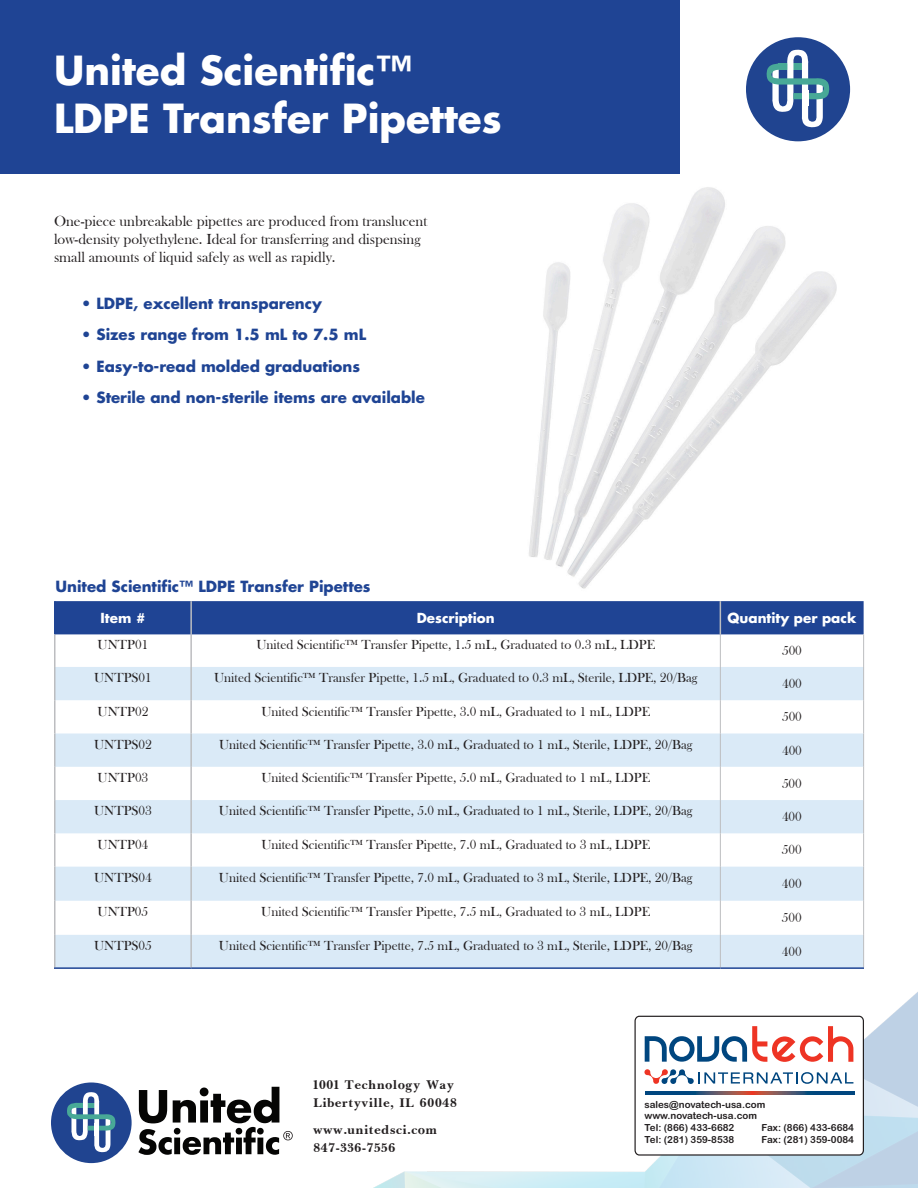
<style>
.page{position:relative;width:918px;height:1188px;background:#fff}
.page>*{position:absolute;margin:0;border:0;box-sizing:border-box;transform-origin:0 0}
.Headline_-_2023{font:700 39px/48px "Futura";color:#fff}
.Feature_Bullets_-_2023{font:700 15px "Futura";color:#1f4494}
.t1{font:15px/18px "Bask Old Face";color:#231f20}
.t2{font:700 15px/18px "Baskerville";color:#231f20}
.Table_Body_Row_-_2023{font:13.5px "Bask Old Face";color:#231f20}
.Table_Header_Row_-_2023{font:700 13.5px "Futura";color:#fff}
.t3{font:9.75px/11.7px "Arial Rounded MT Bold";color:#231f20}
</style>
<div class="page">
<img style="left:271px;top:992px;width:647px;height:196px">
<div style="left:51px;top:1082px;width:81px;height:81px;background:#204490;border-radius:50%"></div>
<svg style="left:67px;top:1092px;width:49px;height:61px"></svg>
<div style="left:94px;top:1123px;width:5px;height:12px;background:#fff"></div>
<svg style="left:138px;top:1087px;width:155px;height:68px"></svg>
<div style="left:0;top:0;width:680px;height:174px;background:#1f4494"></div>
<div style="left:746px;top:37px;width:104px;height:104px;background:#204490;border-radius:50%"></div>
<svg style="left:766px;top:49px;width:64px;height:79px"></svg>
<div style="left:802px;top:90px;width:6px;height:16px;background:#fff"></div>
<div style="left:56px;top:601px;width:808px;height:33px;background:#1f4494"></div>
<svg style="left:56px;top:667px;width:807px;height:300px;fill:#daeaf7"></svg>
<hr style="left:190px;top:601px;width:2px;height:33px;background:#bcbdc0">
<hr style="left:720px;top:634px;width:1px;height:33px;background:#bcbdc0">
<hr style="left:720px;top:667px;width:1px;height:33px;background:#bcbdc0">
<hr style="left:720px;top:700px;width:1px;height:34px;background:#bcbdc0">
<hr style="left:720px;top:734px;width:1px;height:33px;background:#bcbdc0">
<hr style="left:720px;top:767px;width:1px;height:33px;background:#bcbdc0">
<hr style="left:720px;top:800px;width:1px;height:33px;background:#bcbdc0">
<hr style="left:720px;top:833px;width:1px;height:34px;background:#bcbdc0">
<hr style="left:720px;top:867px;width:1px;height:34px;background:#bcbdc0">
<hr style="left:720px;top:901px;width:1px;height:34px;background:#bcbdc0">
<hr style="left:54px;top:935px;width:2px;height:32px;background:#bcbdc0">
<hr style="left:54px;top:967px;width:137px;height:2px;background:#1f4494">
<hr style="left:54px;top:601px;width:2px;height:33px;background:#1f4494">
<hr style="left:54px;top:634px;width:2px;height:33px;background:#bcbdc0">
<hr style="left:54px;top:667px;width:2px;height:33px;background:#bcbdc0">
<hr style="left:54px;top:700px;width:2px;height:34px;background:#bcbdc0">
<hr style="left:54px;top:734px;width:2px;height:33px;background:#bcbdc0">
<hr style="left:54px;top:767px;width:2px;height:33px;background:#bcbdc0">
<hr style="left:54px;top:800px;width:2px;height:33px;background:#bcbdc0">
<hr style="left:54px;top:833px;width:2px;height:34px;background:#bcbdc0">
<hr style="left:54px;top:867px;width:2px;height:34px;background:#bcbdc0">
<hr style="left:54px;top:901px;width:2px;height:34px;background:#bcbdc0">
<hr style="left:190px;top:634px;width:2px;height:33px;background:#bcbdc0">
<hr style="left:190px;top:667px;width:2px;height:33px;background:#bcbdc0">
<hr style="left:190px;top:700px;width:2px;height:34px;background:#bcbdc0">
<hr style="left:190px;top:734px;width:2px;height:33px;background:#bcbdc0">
<hr style="left:190px;top:767px;width:2px;height:33px;background:#bcbdc0">
<hr style="left:190px;top:800px;width:2px;height:33px;background:#bcbdc0">
<hr style="left:190px;top:833px;width:2px;height:34px;background:#bcbdc0">
<hr style="left:190px;top:867px;width:2px;height:34px;background:#bcbdc0">
<hr style="left:190px;top:901px;width:2px;height:34px;background:#bcbdc0">
<hr style="left:190px;top:935px;width:2px;height:32px;background:#bcbdc0">
<hr style="left:720px;top:935px;width:1px;height:32px;background:#bcbdc0">
<hr style="left:191px;top:967px;width:529px;height:2px;background:#1f4494">
<hr style="left:863px;top:634px;width:1px;height:33px;background:#bcbdc0">
<hr style="left:720px;top:601px;width:1px;height:33px;background:#bcbdc0">
<hr style="left:863px;top:667px;width:1px;height:33px;background:#bcbdc0">
<hr style="left:863px;top:700px;width:1px;height:34px;background:#bcbdc0">
<hr style="left:863px;top:734px;width:1px;height:33px;background:#bcbdc0">
<hr style="left:863px;top:767px;width:1px;height:33px;background:#bcbdc0">
<hr style="left:863px;top:800px;width:1px;height:33px;background:#bcbdc0">
<hr style="left:863px;top:833px;width:1px;height:34px;background:#bcbdc0">
<hr style="left:863px;top:867px;width:1px;height:34px;background:#bcbdc0">
<hr style="left:863px;top:901px;width:1px;height:34px;background:#bcbdc0">
<hr style="left:863px;top:935px;width:1px;height:32px;background:#bcbdc0">
<hr style="left:720px;top:967px;width:144px;height:2px;background:#1f4494">
<img style="left:529px;top:187px;width:308px;height:402px">
<div style="left:635px;top:1016px;width:228px;height:139px;background:#fff;border-radius:5px"></div>
<div style="left:635px;top:1016px;width:229px;height:140px;border:1px solid #231f20;border-radius:5px"></div>
<svg style="left:644px;top:1069px;width:209px;height:15px"></svg>
<svg style="left:645px;top:1026px;width:208px;height:36px"></svg>
<svg style="left:645px;top:1092px;width:209px;height:2px"></svg>
<p class="Headline_-_2023" style="left:54px;top:46px;width:449px">United Scientific™<br>LDPE Transfer Pipettes</p>
<p class="t1" style="left:54px;top:213px;width:375px">One-piece unbreakable pipettes are produced from translucent low-density polyethylene. Ideal for transferring and dispensing small amounts of liquid safely as well as rapidly.</p>
<p class="Feature_Bullets_-_2023" style="left:81px;top:293px;width:242px">• LDPE, excellent transparency</p>
<p class="Feature_Bullets_-_2023" style="left:81px;top:325px;width:287px">• Sizes range from 1.5 mL to 7.5 mL</p>
<p class="Feature_Bullets_-_2023" style="left:81px;top:356px;width:281px">• Easy-to-read molded graduations</p>
<p class="Feature_Bullets_-_2023" style="left:81px;top:388px;width:346px">• Sterile and non-sterile items are available</p>
<p class="Feature_Bullets_-_2023" style="left:56px;top:576px;width:317px">United Scientific™ LDPE Transfer Pipettes</p>
<p class="Table_Header_Row_-_2023" style="left:101px;top:609px;width:46px">Item #</p>
<p class="Table_Header_Row_-_2023" style="left:417px;top:609px;width:80px">Description</p>
<p class="Table_Header_Row_-_2023" style="left:728px;top:609px;width:130px">Quantity per pack</p>
<p class="Table_Body_Row_-_2023" style="left:98px;top:637px;width:52px">UNTP01</p>
<p class="Table_Body_Row_-_2023" style="left:256px;top:637px;width:400px">United Scientific™ Transfer Pipette, 1.5 mL, Graduated to 0.3 mL, LDPE</p>
<p class="Table_Body_Row_-_2023" style="left:782px;top:643px;width:21px">500</p>
<p class="Table_Body_Row_-_2023" style="left:94px;top:670px;width:59px">UNTPS01</p>
<p class="Table_Body_Row_-_2023" style="left:214px;top:670px;width:485px">United Scientific™ Transfer Pipette, 1.5 mL, Graduated to 0.3 mL, Sterile, LDPE, 20/Bag</p>
<p class="Table_Body_Row_-_2023" style="left:782px;top:676px;width:21px">400</p>
<p class="Table_Body_Row_-_2023" style="left:98px;top:704px;width:52px">UNTP02</p>
<p class="Table_Body_Row_-_2023" style="left:261px;top:704px;width:390px">United Scientific™ Transfer Pipette, 3.0 mL, Graduated to 1 mL, LDPE</p>
<p class="Table_Body_Row_-_2023" style="left:782px;top:709px;width:21px">500</p>
<p class="Table_Body_Row_-_2023" style="left:94px;top:737px;width:59px">UNTPS02</p>
<p class="Table_Body_Row_-_2023" style="left:219px;top:737px;width:475px">United Scientific™ Transfer Pipette, 3.0 mL, Graduated to 1 mL, Sterile, LDPE, 20/Bag</p>
<p class="Table_Body_Row_-_2023" style="left:782px;top:743px;width:21px">400</p>
<p class="Table_Body_Row_-_2023" style="left:98px;top:770px;width:52px">UNTP03</p>
<p class="Table_Body_Row_-_2023" style="left:261px;top:770px;width:390px">United Scientific™ Transfer Pipette, 5.0 mL, Graduated to 1 mL, LDPE</p>
<p class="Table_Body_Row_-_2023" style="left:782px;top:776px;width:21px">500</p>
<p class="Table_Body_Row_-_2023" style="left:94px;top:803px;width:59px">UNTPS03</p>
<p class="Table_Body_Row_-_2023" style="left:219px;top:803px;width:475px">United Scientific™ Transfer Pipette, 5.0 mL, Graduated to 1 mL, Sterile, LDPE, 20/Bag</p>
<p class="Table_Body_Row_-_2023" style="left:782px;top:809px;width:21px">400</p>
<p class="Table_Body_Row_-_2023" style="left:98px;top:837px;width:52px">UNTP04</p>
<p class="Table_Body_Row_-_2023" style="left:261px;top:837px;width:390px">United Scientific™ Transfer Pipette, 7.0 mL, Graduated to 3 mL, LDPE</p>
<p class="Table_Body_Row_-_2023" style="left:782px;top:843px;width:21px">500</p>
<p class="Table_Body_Row_-_2023" style="left:94px;top:870px;width:59px">UNTPS04</p>
<p class="Table_Body_Row_-_2023" style="left:219px;top:870px;width:475px">United Scientific™ Transfer Pipette, 7.0 mL, Graduated to 3 mL, Sterile, LDPE, 20/Bag</p>
<p class="Table_Body_Row_-_2023" style="left:782px;top:876px;width:21px">400</p>
<p class="Table_Body_Row_-_2023" style="left:98px;top:904px;width:52px">UNTP05</p>
<p class="Table_Body_Row_-_2023" style="left:261px;top:904px;width:390px">United Scientific™ Transfer Pipette, 7.5 mL, Graduated to 3 mL, LDPE</p>
<p class="Table_Body_Row_-_2023" style="left:782px;top:910px;width:21px">500</p>
<p class="Table_Body_Row_-_2023" style="left:94px;top:938px;width:59px">UNTPS05</p>
<p class="Table_Body_Row_-_2023" style="left:219px;top:938px;width:475px">United Scientific™ Transfer Pipette, 7.5 mL, Graduated to 3 mL, Sterile, LDPE, 20/Bag</p>
<p class="Table_Body_Row_-_2023" style="left:782px;top:944px;width:21px">400</p>
<p class="t2" style="left:313px;top:1075px;width:146px">1001 Technology Way<br>Libertyville, IL 60048</p>
<p class="t2" style="left:313px;top:1120px;width:126px">www.unitedsci.com<br>847-336-7556</p>
<p class="t3" style="left:644px;top:1098px;width:123px">sales@novatech-usa.com www.novatech-usa.com<br>Tel: (866) 433-6682</p>
<p class="t3" style="left:762px;top:1122px;width:94px">Fax: (866) 433-6684</p>
<p class="t3" style="left:644px;top:1134px;width:91px">Tel: (281) 359-8538</p>
<p class="t3" style="left:762px;top:1134px;width:94px">Fax: (281) 359-0084</p>
</div>
